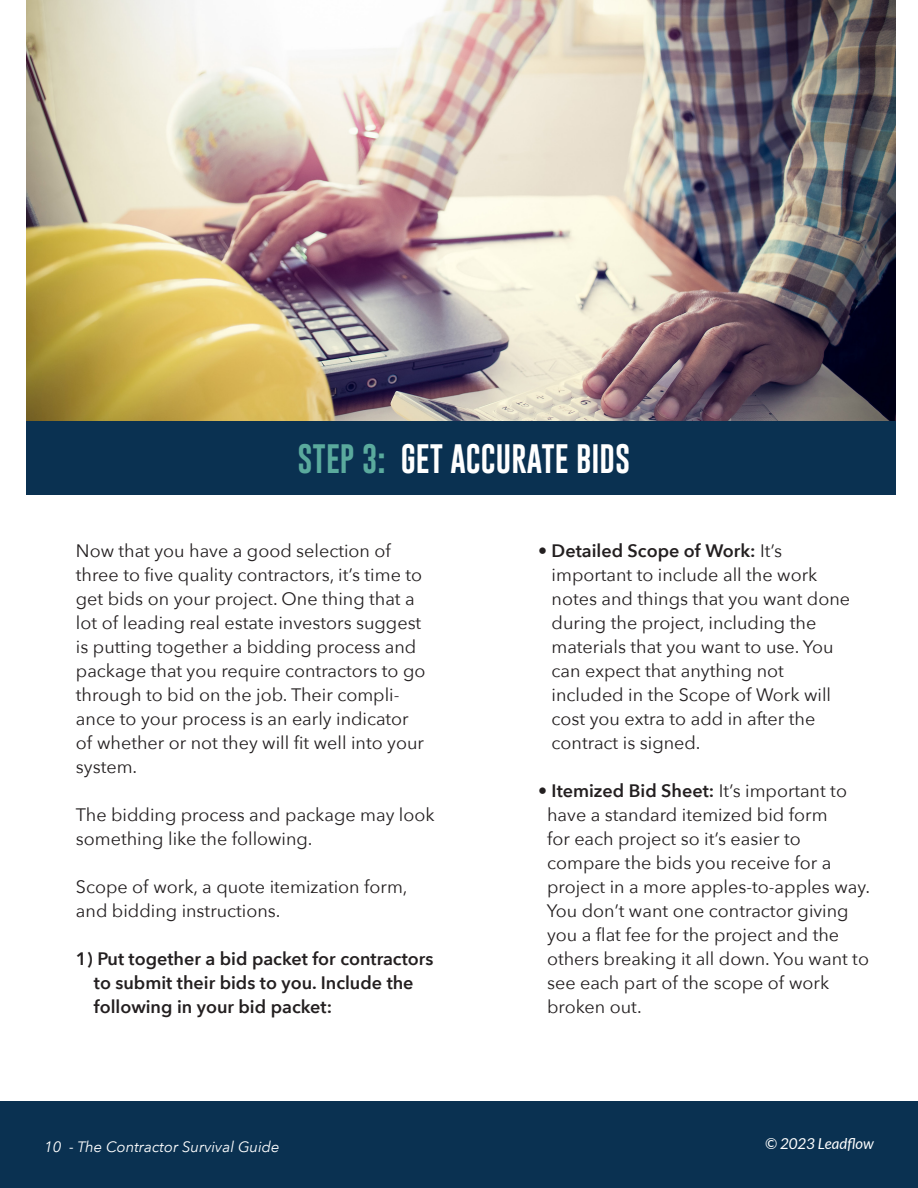
<style>
.page{position:relative;width:918px;height:1188px;background:#fff}
.page>*{position:absolute;margin:0;border:0;box-sizing:border-box;transform-origin:0 0}
.t1{font:30px "Gobold";color:#fff}
.t2{font:18px/24px "Avenir Next";color:#231f20}
.t3{font:600 18px "Avenir Next";color:#231f20}
.t4{font:italic 15px "Avenir Next";color:#fff}
.t5{font:italic 15px "Lato";color:#fff}
.s1{color:#5aaa9d}
.s2{font-weight:400}
.s3{font-weight:600}
</style>
<div class="page">
<div style="left:0;top:1102px;width:918px;height:86px;background:#0a3151"></div>
<img style="left:26px;top:0;width:870px;height:422px">
<div style="left:26px;top:422px;width:870px;height:73px;background:#0a3151"></div>
<p class="t1" style="left:298px;top:439px;width:334px"><span class="s1">STEP 3:</span> GET ACCURATE BIDS</p>
<p class="t2" style="left:76px;top:538px;width:351px">Now that you have a good selection of three to five quality contractors, it’s time to get bids on your project. One thing that a lot of leading real estate investors suggest is putting together a bidding process and package that you require contractors to go through to bid on the job. Their compli&shy;ance to your process is an early indicator of whether or not they will fit well into your system.</p>
<p class="t2" style="left:76px;top:802px;width:360px">The bidding process and package may look something like the following.</p>
<p class="t2" style="left:76px;top:874px;width:333px">Scope of work, a quote itemization form, and bidding instructions.</p>
<p class="t3" style="left:76px;top:944px;width:359px">1) Put together a bid packet for contractors</p>
<p class="t3" style="left:94px;top:968px;width:321px">to submit their bids to you. Include the</p>
<p class="t3" style="left:94px;top:992px;width:240px">following in your bid packet:</p>
<p class="t3" style="left:538px;top:536px;width:245px">• Detailed Scope of Work: <span class="s2">It’s</span></p>
<p class="t2" style="left:552px;top:562px;width:267px">important to include all the work</p>
<p class="t2" style="left:552px;top:586px;width:300px">notes and things that you want done during the project, including the</p>
<p class="t2" style="left:552px;top:634px;width:284px">materials that you want to use. You</p>
<p class="t2" style="left:552px;top:658px;width:234px">can expect that anything not</p>
<p class="t2" style="left:552px;top:682px;width:281px">included in the Scope of Work will</p>
<p class="t2" style="left:552px;top:706px;width:265px">cost you extra to add in after the</p>
<p class="t2" style="left:552px;top:730px;width:151px">contract is signed.</p>
<p class="t2" style="left:538px;top:778px;width:310px;text-align:center"><span class="s3">• Itemized Bid Sheet:</span> It’s important to have a standard itemized bid form</p>
<p class="t2" style="left:547px;top:826px;width:255px">for each project so it’s easier to</p>
<p class="t2" style="left:547px;top:850px;width:286px">compare the bids you receive for a</p>
<p class="t2" style="left:547px;top:874px;width:325px">project in a more apples-to-apples way.</p>
<p class="t2" style="left:547px;top:898px;width:303px">You don’t want one contractor giving</p>
<p class="t2" style="left:547px;top:922px;width:294px">you a flat fee for the project and the</p>
<p class="t2" style="left:547px;top:946px;width:323px">others breaking it all down. You want to</p>
<p class="t2" style="left:547px;top:970px;width:284px">see each part of the scope of work</p>
<p class="t2" style="left:547px;top:994px;width:96px">broken out.</p>
<p class="t4" style="left:44px;top:1134px;width:237px">10 - The Contractor Survival Guide</p>
<p class="t5" style="left:765px;top:1135px;width:110px">© 2023 Leadflow</p>
</div>
